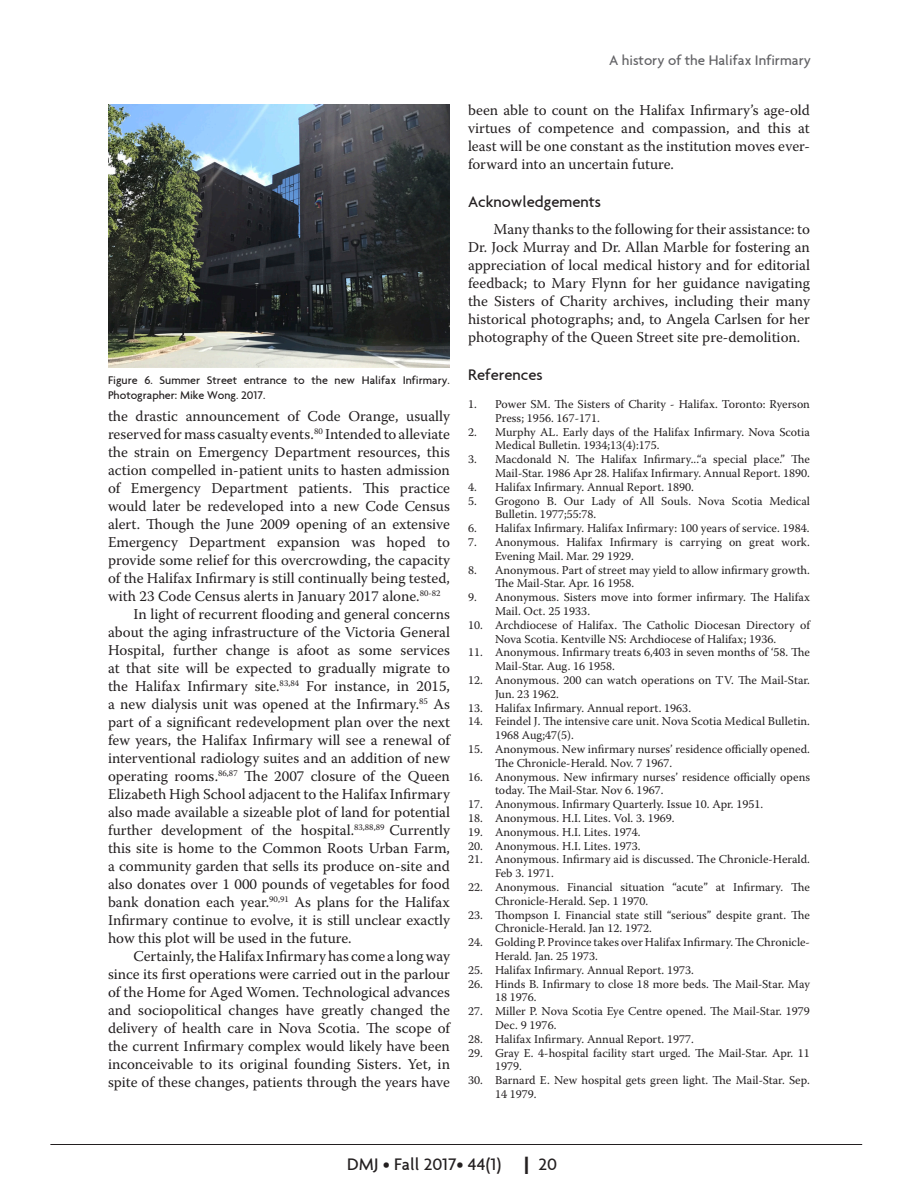
<style>
.page{position:relative;width:918px;height:1188px;background:#fff}
.page>*{position:absolute;margin:0;border:0;box-sizing:border-box;transform-origin:0 0}
.t1{font:500 27px "Agenda";color:#231f20}
.t2{font:500 18px "Agenda";color:#231f20}
.t3{font:500 16.5px "Agenda";color:#231f20}
.t4{font:15px/18px "Warnock Pro";color:#231f20;text-align:justify}
.t5{font:500 15px "Agenda";color:#636366}
.t6{font:12px/13.8px "Warnock Pro";color:#231f20}
.t7{font:500 12px/14.4px "Agenda";color:#231f20}
</style>
<div class="page">
<hr style="left:50px;top:1144px;width:812px;height:1px;background:#231f20">
<img style="left:108px;top:104px;width:342px;height:263px">
<p class="t7" style="left:108px;top:373px;width:343px">Figure 6. Summer Street entrance to the new Halifax Infirmary.<br>Photographer: Mike Wong. 2017.</p>
<p class="t4" style="left:108px;top:407px;width:343px">the drastic announcement of Code Orange, usually</p>
<p class="t4" style="left:108px;top:425px;width:344px">reserved for mass casualty events.<sup>80</sup> Intended to alleviate</p>
<p class="t4" style="left:108px;top:443px;width:344px">the strain on Emergency Department resources, this</p>
<p class="t4" style="left:108px;top:461px;width:344px">action compelled in-patient units to hasten admission</p>
<p class="t4" style="left:108px;top:479px;width:343px">of Emergency Department patients. This practice</p>
<p class="t4" style="left:108px;top:497px;width:344px">would later be redeveloped into a new Code Census</p>
<p class="t4" style="left:108px;top:515px;width:344px">alert. Though the June 2009 opening of an extensive</p>
<p class="t4" style="left:108px;top:533px;width:344px">Emergency Department expansion was hoped to</p>
<p class="t4" style="left:108px;top:551px;width:343px">provide some relief for this overcrowding, the capacity</p>
<p class="t4" style="left:108px;top:569px;width:343px">of the Halifax Infirmary is still continually being tested,</p>
<p class="t4" style="left:108px;top:587px;width:334px">with 23 Code Census alerts in January 2017 alone.<sup>80-82</sup></p>
<p class="t4" style="left:134px;top:605px;width:318px">In light of recurrent flooding and general concerns</p>
<p class="t4" style="left:108px;top:623px;width:343px">about the aging infrastructure of the Victoria General</p>
<p class="t4" style="left:108px;top:641px;width:343px">Hospital, further change is afoot as some services</p>
<p class="t4" style="left:108px;top:659px;width:344px">at that site will be expected to gradually migrate to</p>
<p class="t4" style="left:108px;top:677px;width:344px">the Halifax Infirmary site.<sup>83,84</sup> For instance, in 2015,</p>
<p class="t4" style="left:108px;top:695px;width:343px">a new dialysis unit was opened at the Infirmary.<sup>85</sup> As</p>
<p class="t4" style="left:108px;top:713px;width:343px">part of a significant redevelopment plan over the next</p>
<p class="t4" style="left:108px;top:731px;width:344px">few years, the Halifax Infirmary will see a renewal of</p>
<p class="t4" style="left:108px;top:749px;width:344px">interventional radiology suites and an addition of new</p>
<p class="t4" style="left:108px;top:767px;width:344px">operating rooms.<sup>86,87</sup> The 2007 closure of the Queen</p>
<p class="t4" style="left:108px;top:785px;width:343px">Elizabeth High School adjacent to the Halifax Infirmary</p>
<p class="t4" style="left:108px;top:803px;width:343px">also made available a sizeable plot of land for potential</p>
<p class="t4" style="left:108px;top:821px;width:344px">further development of the hospital.<sup>83,88,89</sup> Currently</p>
<p class="t4" style="left:108px;top:839px;width:344px">this site is home to the Common Roots Urban Farm,</p>
<p class="t4" style="left:108px;top:857px;width:343px">a community garden that sells its produce on-site and</p>
<p class="t4" style="left:108px;top:875px;width:344px">also donates over 1 000 pounds of vegetables for food</p>
<p class="t4" style="left:108px;top:893px;width:344px">bank donation each year.<sup>90,91</sup> As plans for the Halifax</p>
<p class="t4" style="left:108px;top:911px;width:343px">Infirmary continue to evolve, it is still unclear exactly</p>
<p class="t4" style="left:108px;top:929px;width:245px">how this plot will be used in the future.</p>
<p class="t4" style="left:134px;top:947px;width:318px">Certainly, the Halifax Infirmary has come a long way</p>
<p class="t4" style="left:108px;top:965px;width:344px">since its first operations were carried out in the parlour</p>
<p class="t4" style="left:108px;top:983px;width:343px">of the Home for Aged Women. Technological advances</p>
<p class="t4" style="left:108px;top:1001px;width:344px">and sociopolitical changes have greatly changed the</p>
<p class="t4" style="left:108px;top:1019px;width:344px">delivery of health care in Nova Scotia. The scope of</p>
<p class="t4" style="left:108px;top:1037px;width:343px">the current Infirmary complex would likely have been</p>
<p class="t4" style="left:108px;top:1055px;width:344px">inconceivable to its original founding Sisters. Yet, in</p>
<p class="t4" style="left:108px;top:1073px;width:344px">spite of these changes, patients through the years have</p>
<p class="t5" style="left:609px;top:51px;width:203px">A history of the Halifax Infirmary</p>
<p class="t4" style="left:468px;top:101px;width:343px">been able to count on the Halifax Infirmary’s age-old virtues of competence and compassion, and this at least will be one constant as the institution moves ever&shy;forward into an uncertain future.</p>
<p class="t3" style="left:468px;top:192px;width:134px">Acknowledgements</p>
<p class="t4" style="left:468px;top:220px;width:344px;text-indent:26px">Many thanks to the following for their assistance: to Dr. Jock Murray and Dr. Allan Marble for fostering an appreciation of local medical history and for editorial feedback; to Mary Flynn for her guidance navigating the Sisters of Charity archives, including their many historical photographs; and, to Angela Carlsen for her photography of the Queen Street site pre-demolition.</p>
<p class="t3" style="left:468px;top:364px;width:76px">References</p>
<p class="t6" style="left:495px;top:397px;width:316px;text-indent:-27px">1. Power SM. The Sisters of Charity - Halifax. Toronto: Ryerson<br>Press; 1956. 167-171.</p>
<p class="t6" style="left:495px;top:424px;width:317px;text-indent:-27px">2. Murphy AL. Early days of the Halifax Infirmary. Nova Scotia<br>Medical Bulletin. 1934;13(4):175.</p>
<p class="t6" style="left:468px;top:452px;width:344px;text-align:right">3. Macdonald N. The Halifax Infirmary...“a special place.” The<br>Mail-Star. 1986 Apr 28. Halifax Infirmary. Annual Report. 1890.</p>
<p class="t6" style="left:468px;top:480px;width:228px">4. Halifax Infirmary. Annual Report. 1890.</p>
<p class="t6" style="left:495px;top:493px;width:317px;text-indent:-27px">5. Grogono B. Our Lady of All Souls. Nova Scotia Medical<br>Bulletin. 1977;55:78.</p>
<p class="t6" style="left:468px;top:521px;width:343px">6. Halifax Infirmary. Halifax Infirmary: 100 years of service. 1984.</p>
<p class="t6" style="left:495px;top:535px;width:317px;text-indent:-27px">7. Anonymous. Halifax Infirmary is carrying on great work.<br>Evening Mail. Mar. 29 1929.</p>
<p class="t6" style="left:495px;top:562px;width:317px;text-indent:-27px">8. Anonymous. Part of street may yield to allow infirmary growth.<br>The Mail-Star. Apr. 16 1958.</p>
<p class="t6" style="left:495px;top:590px;width:316px;text-indent:-27px">9. Anonymous. Sisters move into former infirmary. The Halifax<br>Mail. Oct. 25 1933.</p>
<p class="t6" style="left:468px;top:618px;width:343px;text-align:center">10. Archdiocese of Halifax. The Catholic Diocesan Directory of<br>Nova Scotia. Kentville NS: Archdiocese of Halifax; 1936.</p>
<p class="t6" style="left:495px;top:645px;width:317px;text-indent:-27px">11. Anonymous. Infirmary treats 6,403 in seven months of ‘58. The<br>Mail-Star. Aug. 16 1958.</p>
<p class="t6" style="left:495px;top:673px;width:317px;text-indent:-27px">12. Anonymous. 200 can watch operations on TV. The Mail-Star.<br>Jun. 23 1962.</p>
<p class="t6" style="left:468px;top:700px;width:225px">13. Halifax Infirmary. Annual report. 1963.</p>
<p class="t6" style="left:495px;top:714px;width:316px;text-indent:-27px">14. Feindel J. The intensive care unit. Nova Scotia Medical Bulletin.<br>1968 Aug;47(5).</p>
<p class="t6" style="left:495px;top:742px;width:317px;text-indent:-27px">15. Anonymous. New infirmary nurses’ residence officially opened.<br>The Chronicle-Herald. Nov. 7 1967.</p>
<p class="t6" style="left:495px;top:769px;width:317px;text-indent:-27px">16. Anonymous. New infirmary nurses’ residence officially opens today. The Mail-Star. Nov 6. 1967.</p>
<p class="t6" style="left:468px;top:797px;width:297px">17. Anonymous. Infirmary Quarterly. Issue 10. Apr. 1951.</p>
<p class="t6" style="left:468px;top:811px;width:208px">18. Anonymous. H.I. Lites. Vol. 3. 1969.</p>
<p class="t6" style="left:468px;top:825px;width:174px">19. Anonymous. H.I. Lites. 1974.</p>
<p class="t6" style="left:468px;top:838px;width:174px">20. Anonymous. H.I. Lites. 1973.</p>
<p class="t6" style="left:495px;top:852px;width:316px;text-indent:-27px">21. Anonymous. Infirmary aid is discussed. The Chronicle-Herald.<br>Feb 3. 1971.</p>
<p class="t6" style="left:495px;top:880px;width:317px;text-indent:-27px">22. Anonymous. Financial situation “acute” at Infirmary. The<br>Chronicle-Herald. Sep. 1 1970.</p>
<p class="t6" style="left:495px;top:907px;width:317px;text-indent:-27px">23. Thompson I. Financial state still “serious” despite grant. The<br>Chronicle-Herald. Jan 12. 1972.</p>
<p class="t6" style="left:495px;top:935px;width:317px;text-indent:-27px">24. Golding P. Province takes over Halifax Infirmary. The Chronicle-<br>Herald. Jan. 25 1973.</p>
<p class="t6" style="left:468px;top:963px;width:228px">25. Halifax Infirmary. Annual Report. 1973.</p>
<p class="t6" style="left:495px;top:976px;width:316px;text-indent:-27px">26. Hinds B. Infirmary to close 18 more beds. The Mail-Star. May<br>18 1976.</p>
<p class="t6" style="left:495px;top:1004px;width:316px;text-indent:-27px">27. Miller P. Nova Scotia Eye Centre opened. The Mail-Star. 1979<br>Dec. 9 1976.</p>
<p class="t6" style="left:468px;top:1032px;width:228px">28. Halifax Infirmary. Annual Report. 1977.</p>
<p class="t6" style="left:495px;top:1045px;width:317px;text-indent:-27px">29. Gray E. 4-hospital facility start urged. The Mail-Star. Apr. 11<br>1979.</p>
<p class="t6" style="left:495px;top:1073px;width:317px;text-indent:-27px">30. Barnard E. New hospital gets green light. The Mail-Star. Sep.<br>14 1979.</p>
<h1 class="t1" style="left:523px;top:1149px;width:8px">I</h1>
<p class="t2" style="left:347px;top:1153px;width:156px">DMJ • Fall 2017• 44(1)</p>
<p class="t2" style="left:539px;top:1153px;width:20px">20</p>
</div>
